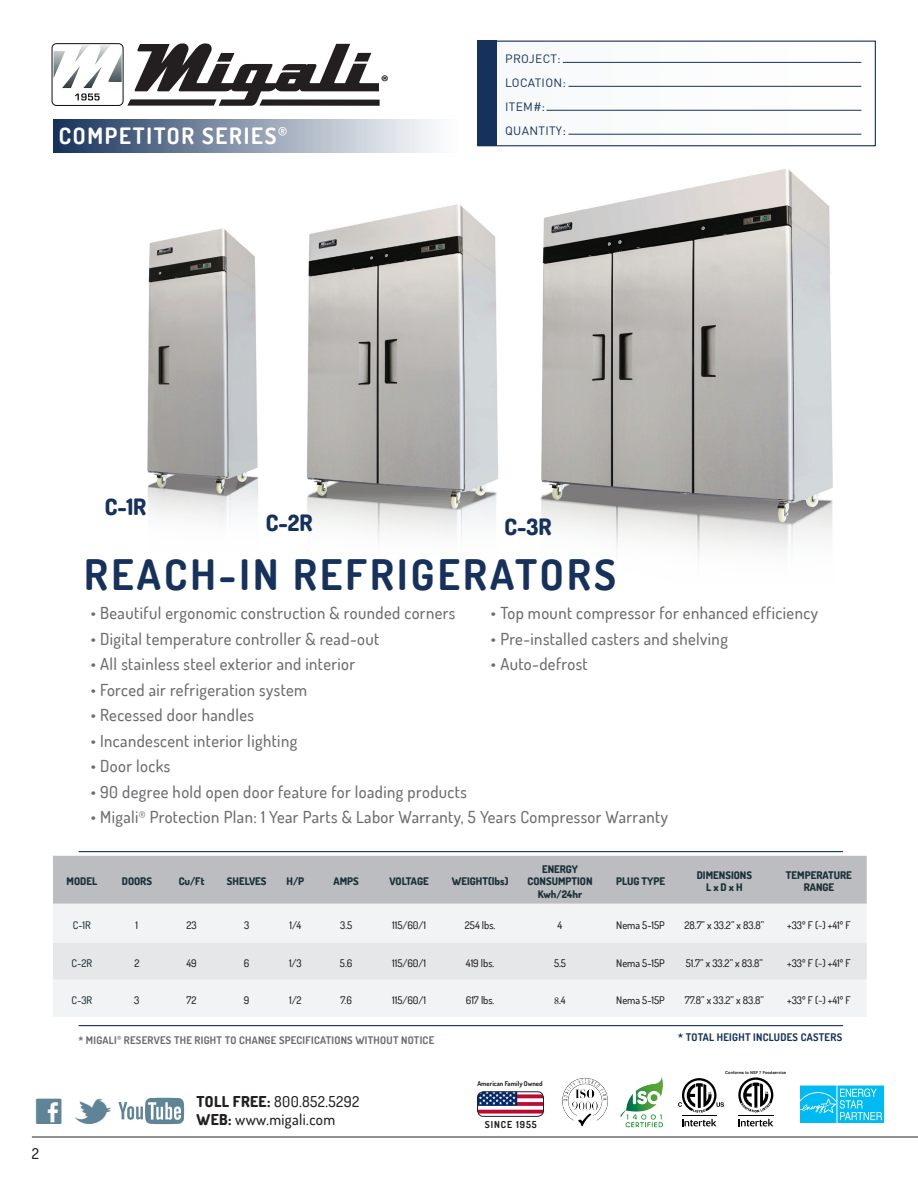
<style>
.page{position:relative;width:918px;height:1188px;background:#fff}
.page>*{position:absolute;margin:0;border:0;box-sizing:border-box;transform-origin:0 0}
.t1{font:45px "Social Logos";color:#5f8497}
.t2{font:700 42px "Dosis";letter-spacing:.075em;color:#16325c}
.t3{font:700 22.5px "Dosis";letter-spacing:.075em;color:#fff}
.t4{font:800 22.5px "Dosis";color:#16325c}
.t5{font:900 17.1px "Myriad Pro";color:#231f20}
.t6{font:500 16.5px "Dosis";letter-spacing:.025em;color:#6c6d70}
.t7{font:500 15px "Dosis";letter-spacing:.025em;color:#231f20}
.t8{font:12px/24px "DIN";letter-spacing:.025em;color:#16325c}
.t9{font:500 10.5px "Dosis";color:#231f20}
.t10{font:800 10.5px/12.6px "Dosis";color:#1c3139;text-align:center}
.t11{font:700 10.5px "Dosis";letter-spacing:.025em;color:#6c6d70}
.t12{font:700 10.5px "Dosis";letter-spacing:.025em;color:#16325c}
.t13{font:500 10.5px "Dosis";color:#1c3139}
.t14{font:700 9.6px "Dosis";letter-spacing:.1em;color:#231f20}
.t15{font:700 6.75px "Dosis";color:#231f20}
.t16{font:700 4.05px "Swiss 721 BT";color:#231f20}
.s1{font-family:"Minion Pro";font-weight:400}
.s2{font-weight:800}
.s3{color:#80a7b9}
</style>
<div class="page">
<hr style="left:32px;top:1137px;width:886px;height:1px;background:#231f20">
<svg style="left:118px;top:1098px;width:66px;height:26px"></svg>
<svg style="left:682px;top:1119px;width:34px;height:7px"></svg>
<hr style="left:682px;top:1115px;width:34px;height:1px;background:#000">
<svg style="left:678px;top:1078px;width:46px;height:35px"></svg>
<svg style="left:738px;top:1119px;width:35px;height:7px"></svg>
<hr style="left:738px;top:1115px;width:35px;height:1px;background:#000">
<svg style="left:738px;top:1077px;width:35px;height:36px"></svg>
<svg style="left:801px;top:1086px;width:83px;height:37px;background:#27c4f2"></svg>
<img style="left:562px;top:1077px;width:46px;height:50px">
<img style="left:620px;top:1076px;width:43px;height:52px">
<img style="left:478px;top:1092px;width:66px;height:23px">
<div style="left:477px;top:1092px;width:67px;height:25px;border:1px solid #231f20;border-radius:6px"></div>
<div style="left:487px;top:41px;width:389px;height:105px;background:#f7f9fa"></div>
<div style="left:52px;top:43px;width:71px;height:63px;border:1px solid #0b0d10;border-radius:5px"></div>
<svg style="left:127px;top:43px;width:253px;height:63px"></svg>
<img style="left:54px;top:45px;width:68px;height:43px">
<svg style="left:75px;top:93px;width:25px;height:7px"></svg>
<div style="left:53px;top:119px;width:406px;height:34px;background:linear-gradient(to right,#1b365f,#fff)"></div>
<hr style="left:563px;top:62px;width:298px;height:1px;background:#16325c">
<hr style="left:568px;top:86px;width:293px;height:1px;background:#16325c">
<hr style="left:546px;top:110px;width:315px;height:1px;background:#16325c">
<hr style="left:568px;top:134px;width:293px;height:1px;background:#16325c">
<div style="left:477px;top:41px;width:399px;height:105px;border:1px solid #16325c"></div>
<div style="left:477px;top:41px;width:20px;height:105px;background:#16325c"></div>
<img style="left:147px;top:228px;width:112px;height:293px">
<img style="left:540px;top:169px;width:293px;height:388px">
<img style="left:307px;top:204px;width:192px;height:337px">
<hr style="left:79px;top:851px;width:764px;height:1px;background:#16325c">
<hr style="left:79px;top:1025px;width:764px;height:1px;background:#16325c">
<div style="left:53px;top:856px;width:814px;height:48px;background:#bcbdc0"></div>
<div style="left:53px;top:904px;width:814px;height:113px;background:#f2f3f4"></div>
<div style="left:53px;top:943px;width:814px;height:37px;background:#e6e7e9"></div>
<h3 class="t3" style="left:59px;top:121px;width:230px">COMPETITOR SERIES<sup>®</sup></h3>
<p class="t5" style="left:381px;top:70px;width:10px">®</p>
<p class="t8" style="left:505px;top:47px;width:62px">PROJECT:<br>LOCATION:<br>ITEM#:<br>QUANTITY:</p>
<p class="t4" style="left:105px;top:492px;width:43px">C-1R</p>
<p class="t4" style="left:266px;top:508px;width:48px">C-2R</p>
<p class="t4" style="left:505px;top:512px;width:49px">C-3R</p>
<p class="t2" style="left:84px;top:548px;width:533px">REACH-IN REFRIGERATORS</p>
<p class="t6" style="left:91px;top:602px;width:366px">• Beautiful ergonomic construction &amp; rounded corners</p>
<p class="t6" style="left:91px;top:628px;width:290px">• Digital temperature controller &amp; read-out</p>
<p class="t6" style="left:91px;top:653px;width:266px">• All stainless steel exterior and interior</p>
<p class="t6" style="left:91px;top:679px;width:218px">• Forced air refrigeration system</p>
<p class="t6" style="left:91px;top:704px;width:165px">• Recessed door handles</p>
<p class="t6" style="left:91px;top:730px;width:208px">• Incandescent interior lighting</p>
<p class="t6" style="left:91px;top:755px;width:81px">• Door locks</p>
<p class="t6" style="left:91px;top:781px;width:378px">• 90 degree hold open door feature for loading products</p>
<p class="t6" style="left:91px;top:806px;width:579px">• Migali<sup>®</sup> Protection Plan: 1 Year Parts &amp; Labor Warranty, 5 Years Compressor Warranty</p>
<p class="t6" style="left:491px;top:602px;width:328px">• Top mount compressor for enhanced efficiency</p>
<p class="t6" style="left:491px;top:628px;width:238px">• Pre-installed casters and shelving</p>
<p class="t6" style="left:491px;top:653px;width:98px">• Auto-defrost</p>
<p class="t10" style="left:67px;top:875px;width:32px">MODEL</p>
<p class="t10" style="left:122px;top:875px;width:32px">DOORS</p>
<p class="t10" style="left:179px;top:875px;width:27px">Cu/Ft</p>
<p class="t10" style="left:227px;top:875px;width:41px">SHELVES</p>
<p class="t10" style="left:287px;top:875px;width:19px">H/P</p>
<p class="t10" style="left:334px;top:875px;width:27px">AMPS</p>
<p class="t10" style="left:389px;top:875px;width:41px">VOLTAGE</p>
<p class="t10" style="left:452px;top:875px;width:58px">WEIGHT(lbs)</p>
<p class="t10" style="left:542px;top:862px;width:38px">ENERGY</p>
<p class="t10" style="left:528px;top:875px;width:67px">CONSUMPTION</p>
<p class="t10" style="left:538px;top:887px;width:46px">Kwh/24hr</p>
<p class="t10" style="left:616px;top:875px;width:50px">PLUG TYPE</p>
<p class="t10" style="left:697px;top:869px;width:57px">DIMENSIONS</p>
<p class="t10" style="left:706px;top:881px;width:38px">L x D x H</p>
<p class="t10" style="left:786px;top:869px;width:67px">TEMPERATURE<br>RANGE</p>
<p class="t13" style="left:73px;top:918px;width:20px">C-1R</p>
<p class="t9" style="left:136px;top:918px;width:4px">1</p>
<p class="t9" style="left:186px;top:918px;width:12px">23</p>
<p class="t9" style="left:244px;top:918px;width:7px">3</p>
<p class="t9" style="left:290px;top:918px;width:13px">1/4</p>
<p class="t9" style="left:340px;top:918px;width:14px">3.5</p>
<p class="t9" style="left:392px;top:918px;width:35px">115/60/1</p>
<p class="t9" style="left:465px;top:918px;width:32px">254 lbs.</p>
<p class="t9" style="left:558px;top:918px;width:6px">4</p>
<p class="t9" style="left:616px;top:918px;width:50px">Nema 5-15P</p>
<p class="t9" style="left:684px;top:918px;width:81px">28.7” x 33.2” x 83.8”</p>
<p class="t9" style="left:787px;top:918px;width:65px">+33º F (~) +41º F</p>
<p class="t13" style="left:72px;top:956px;width:22px">C-2R</p>
<p class="t9" style="left:134px;top:956px;width:7px">2</p>
<p class="t9" style="left:186px;top:956px;width:12px">49</p>
<p class="t9" style="left:244px;top:956px;width:7px">6</p>
<p class="t9" style="left:289px;top:956px;width:14px">1/3</p>
<p class="t9" style="left:340px;top:956px;width:14px">5.6</p>
<p class="t9" style="left:392px;top:956px;width:35px">115/60/1</p>
<p class="t9" style="left:466px;top:956px;width:30px">419 lbs.</p>
<p class="t9" style="left:554px;top:956px;width:14px">5.5</p>
<p class="t9" style="left:616px;top:956px;width:50px">Nema 5-15P</p>
<p class="t9" style="left:686px;top:956px;width:79px">51.7” x 33.2” x 83.8”</p>
<p class="t9" style="left:787px;top:956px;width:65px">+33º F (~) +41º F</p>
<p class="t13" style="left:71px;top:993px;width:22px">C-3R</p>
<p class="t9" style="left:134px;top:993px;width:7px">3</p>
<p class="t9" style="left:187px;top:993px;width:12px">72</p>
<p class="t9" style="left:244px;top:993px;width:7px">9</p>
<p class="t9" style="left:289px;top:993px;width:14px">1/2</p>
<p class="t9" style="left:340px;top:993px;width:13px">7.6</p>
<p class="t9" style="left:392px;top:993px;width:35px">115/60/1</p>
<p class="t9" style="left:466px;top:993px;width:30px">617 lbs.</p>
<p class="t9" style="left:554px;top:993px;width:13px"><span class="s1">8</span>.4</p>
<p class="t9" style="left:616px;top:993px;width:50px">Nema 5-15P</p>
<p class="t9" style="left:685px;top:993px;width:81px">77.8” x 33.2” x 83.8”</p>
<p class="t9" style="left:787px;top:993px;width:65px">+33º F (~) +41º F</p>
<p class="t11" style="left:78px;top:1033px;width:357px">* MIGALI<sup>®</sup> RESERVES THE RIGHT TO CHANGE SPECIFICATIONS WITHOUT NOTICE</p>
<p class="t12" style="left:678px;top:1030px;width:165px">* TOTAL HEIGHT INCLUDES CASTERS</p>
<p class="t15" style="left:477px;top:1079px;width:67px">American Family Owned</p>
<p class="t7" style="left:197px;top:1092px;width:164px"><span class="s2">TOLL FREE:</span> 800.852.5292</p>
<h1 class="t1" style="left:32px;top:1092px;width:176px">CM <span class="s3">W</span></h1>
<p class="t7" style="left:197px;top:1110px;width:140px"><span class="s2">WEB:</span> www.migali.com</p>
<p class="t14" style="left:485px;top:1119px;width:54px">SINCE 1955</p>
<p class="t7" style="left:32px;top:1144px;width:9px">2</p>
<p class="t16" style="left:725px;top:1070px;width:62px">Conforms to NSF 7 Foodservice</p>
</div>
